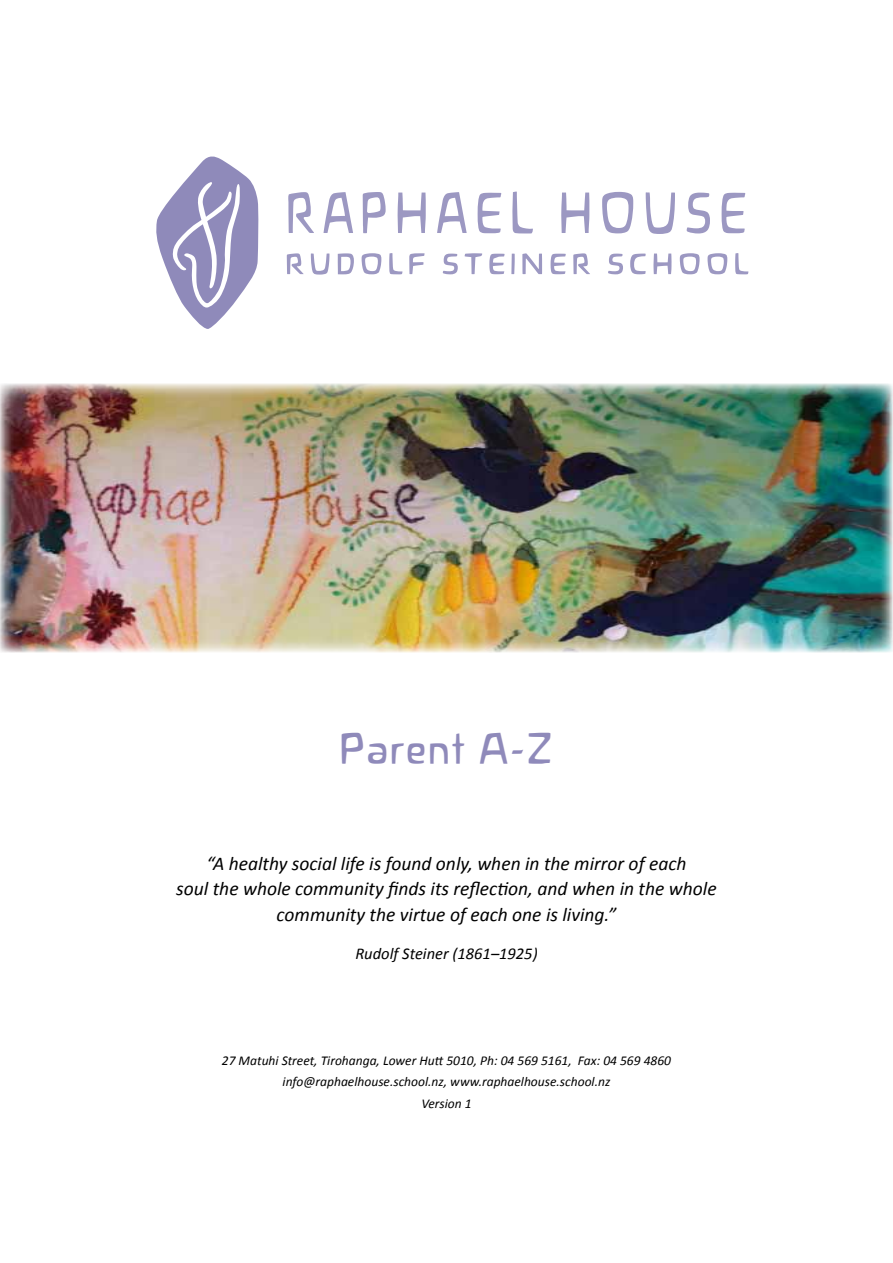
<style>
.page{position:relative;width:893px;height:1263px;background:#fff}
.page>*{position:absolute;margin:0;border:0;box-sizing:border-box;transform-origin:0 0}
.t1{font:300 45px "Novalis";color:#8f8aba}
.t2{font:italic 19.5px/25.5px "Calibri";color:#000;text-align:center}
.t3{font:italic 16.5px "Calibri";color:#000}
.t4{font:italic 13.5px/21px "Calibri";color:#000;text-align:center}
</style>
<div class="page">
<svg style="left:288px;top:192px;width:457px;height:42px"></svg>
<svg style="left:287px;top:253px;width:461px;height:22px"></svg>
<svg style="left:156px;top:156px;width:103px;height:173px"></svg>
<img style="left:0;top:384px;width:893px;height:268px">
<h1 class="t1" style="left:339px;top:723px;width:216px">Parent A-Z</h1>
<p class="t2" style="left:176px;top:849px;width:542px">“A healthy social life is found only, when in the mirror of each<br>soul the whole community finds its reflection, and when in the whole community the virtue of each one is living.”</p>
<p class="t3" style="left:355px;top:942px;width:184px">Rudolf Steiner (1861–1925)</p>
<p class="t4" style="left:222px;top:1049px;width:451px">27 Matuhi Street, Tirohanga, Lower Hutt 5010, Ph: 04 569 5161, Fax: 04 569 4860 info@raphaelhouse.school.nz, www.raphaelhouse.school.nz</p>
<p class="t4" style="left:421px;top:1093px;width:52px">Version 1</p>
</div>
